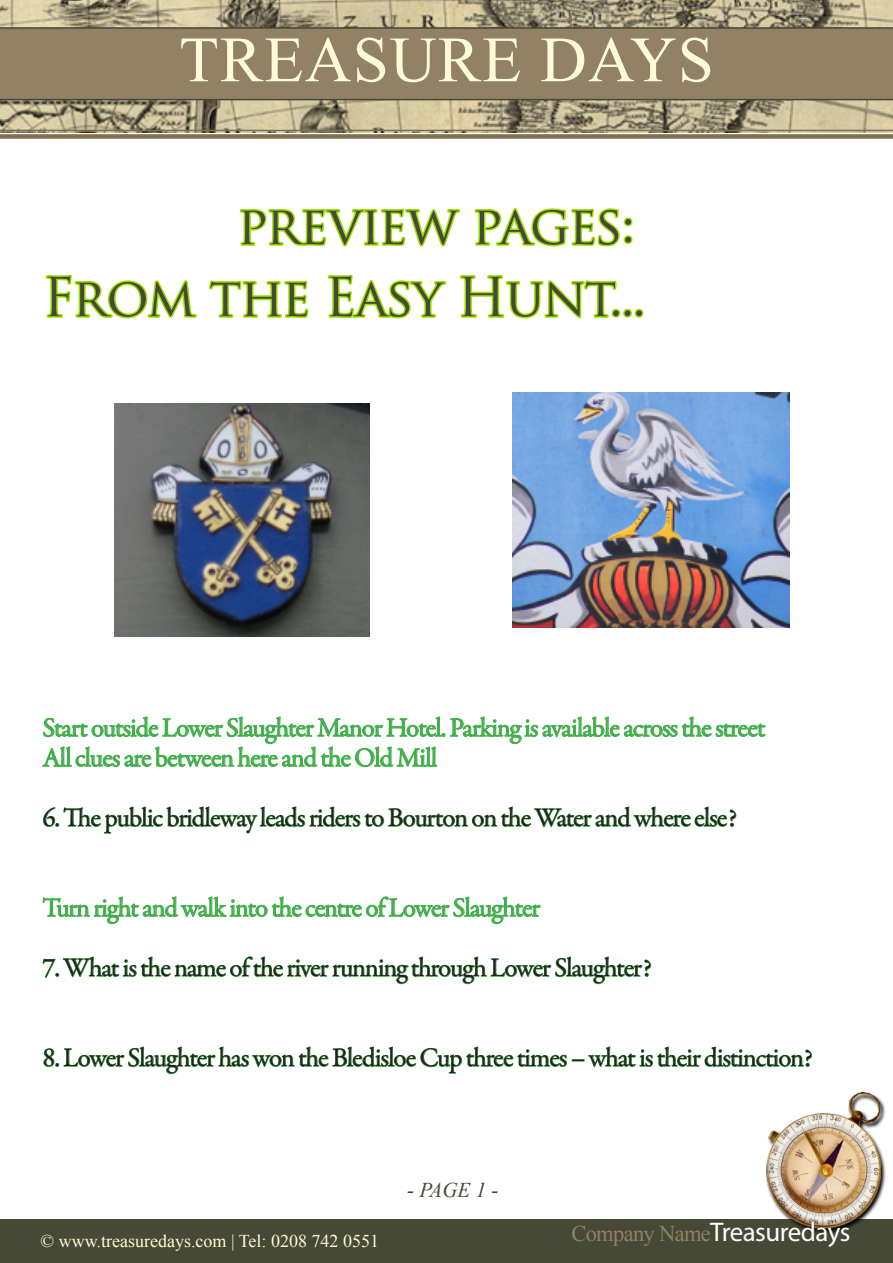
<style>
.page{position:relative;width:893px;height:1263px;background:#fff}
.page>*{position:absolute;margin:0;border:0;box-sizing:border-box;transform-origin:0 0}
.t1{font:64.5px "Times New Roman";letter-spacing:.02em;color:#fffbd6}
.t2{font:52.5px "Trajan Pro";letter-spacing:-.03em;color:#454935}
.t3{font:27px "Garamond Premr Pro";letter-spacing:-.045em;color:#231f20}
.t4{font:27px "Garamond Premr Pro";letter-spacing:-.045em;color:#40ae49}
.t5{font:27px "Myriad Pro";letter-spacing:-.02em;color:#fff}
.t6{font:italic 21px "Times New Roman";color:#454935}
.t7{font:18px "Times New Roman";color:#fffbd6}
.s1{font-family:"Times New Roman";font-size:22.5px;color:#938165}
</style>
<div class="page">
<div style="left:0;top:1219px;width:893px;height:44px;background:#454935"></div>
<img style="left:0;top:0;width:893px;height:133px">
<div style="left:0;top:27px;width:893px;height:73px;background:#938165"></div>
<hr style="left:0;top:130px;width:893px;height:1px;background:#7e714f">
<div style="left:0;top:134px;width:893px;height:5px;background:#7e714f"></div>
<img style="left:766px;top:1092px;width:120px;height:141px">
<svg style="left:45px;top:274px;width:152px;height:45px"></svg>
<svg style="left:207px;top:66px;width:427px;height:253px"></svg>
<div style="left:612px;top:309px;width:8px;height:9px;border:3px solid #9ddf00;border-radius:50%"></div>
<div style="left:623px;top:309px;width:9px;height:9px;border:3px solid #9ddf00;border-radius:50%"></div>
<div style="left:635px;top:309px;width:8px;height:9px;border:3px solid #9ddf00;border-radius:50%"></div>
<svg style="left:42px;top:716px;width:724px;height:51px"></svg>
<svg style="left:43px;top:806px;width:694px;height:28px"></svg>
<svg style="left:42px;top:896px;width:499px;height:28px"></svg>
<svg style="left:42px;top:956px;width:609px;height:28px"></svg>
<svg style="left:43px;top:1046px;width:769px;height:28px"></svg>
<img style="left:115px;top:404px;width:255px;height:232px">
<img style="left:512px;top:393px;width:277px;height:234px">
<p class="t1" style="left:179px;top:16px;width:536px">TREASURE DAYS</p>
<p class="t2" style="left:237px;top:192px;width:399px">preview pages:</p>
<p class="t2" style="left:43px;top:264px;width:605px">From the Easy Hunt...</p>
<p class="t4" style="left:43px;top:711px;width:725px">Start outside Lower Slaughter Manor Hotel. Parking is available across the street</p>
<p class="t4" style="left:43px;top:741px;width:396px">All clues are between here and the Old Mill</p>
<p class="t3" style="left:43px;top:801px;width:696px">6. The public bridleway leads riders to Bourton on the Water and where else?</p>
<p class="t4" style="left:43px;top:891px;width:499px">Turn right and walk into the centre of Lower Slaughter</p>
<p class="t3" style="left:43px;top:951px;width:611px">7. What is the name of the river running through Lower Slaughter?</p>
<p class="t3" style="left:43px;top:1041px;width:772px">8. Lower Slaughter has won the Bledisloe Cup three times – what is their distinction?</p>
<p class="t7" style="left:41px;top:1229px;width:340px">© www.treasuredays.com | Tel: 0208 742 0551</p>
<p class="t6" style="left:407px;top:1175px;width:93px">- PAGE 1 -</p>
<p class="t5" style="left:571px;top:1215px;width:281px"><span class="s1">Company Name</span>Treasuredays</p>
</div>
